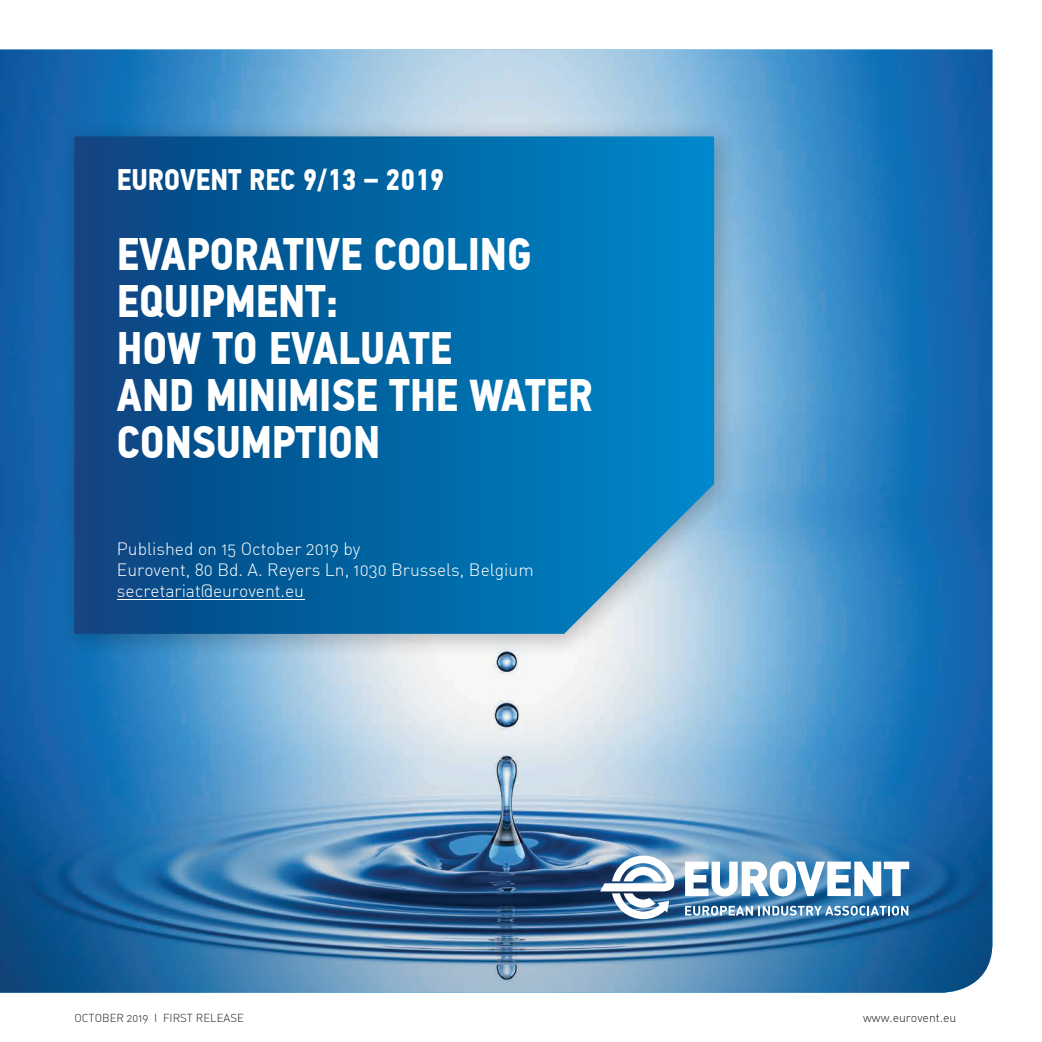
<style>
.page{position:relative;width:1042px;height:1042px;background:#fff}
.page>*{position:absolute;margin:0;border:0;box-sizing:border-box;transform-origin:0 0}
.t1{font:700 45.5px/47.2px "PF Din Text Cond Pro";color:#fff}
.t2{font:700 29.75px "PF Din Text Cond Pro";color:#fff}
.t3{font:300 17.5px/21px "DIN Alternate";color:#fff}
.t4{font:300 12.25px "DIN Alternate";color:#231f20}
.t5{font:300 11.38px "DIN Alternate";color:#231f20}
.s1{font-style:inherit}
</style>
<div class="page">
<img style="left:0;top:50px;width:992px;height:942px">
<svg style="left:600px;top:855px;width:77px;height:64px"></svg>
<svg style="left:685px;top:861px;width:224px;height:35px"></svg>
<svg style="left:685px;top:906px;width:223px;height:9px"></svg>
<img style="left:56px;top:118px;width:684px;height:541px">
<svg style="left:74px;top:136px;width:640px;height:498px;background:#0968a5"></svg>
<hr style="left:117px;top:599px;width:187px;height:1px;background:#fff">
<h2 class="t2" style="left:117px;top:162px;width:329px">EUROVENT REC 9/13 – 2019</h2>
<h1 class="t1" style="left:117px;top:231px;width:478px">EVAPORATIVE COOLING<br>EQUIPMENT:<br>HOW TO EVALUATE<br>AND MINIMISE THE WATER<br>CONSUMPTION</h1>
<p class="t3" style="left:117px;top:538px;width:418px">Published on 15 <span class="s1">October</span> 2019 by<br>Eurovent, 80 Bd. A. Reyers Ln, 1030 Brussels, Belgium secretariat@eurovent.eu</p>
<p class="t5" style="left:74px;top:1010px;width:171px">OCTOBER 2019 I FIRST RELEASE</p>
<p class="t4" style="left:863px;top:1010px;width:95px">www.eurovent.eu</p>
</div>
